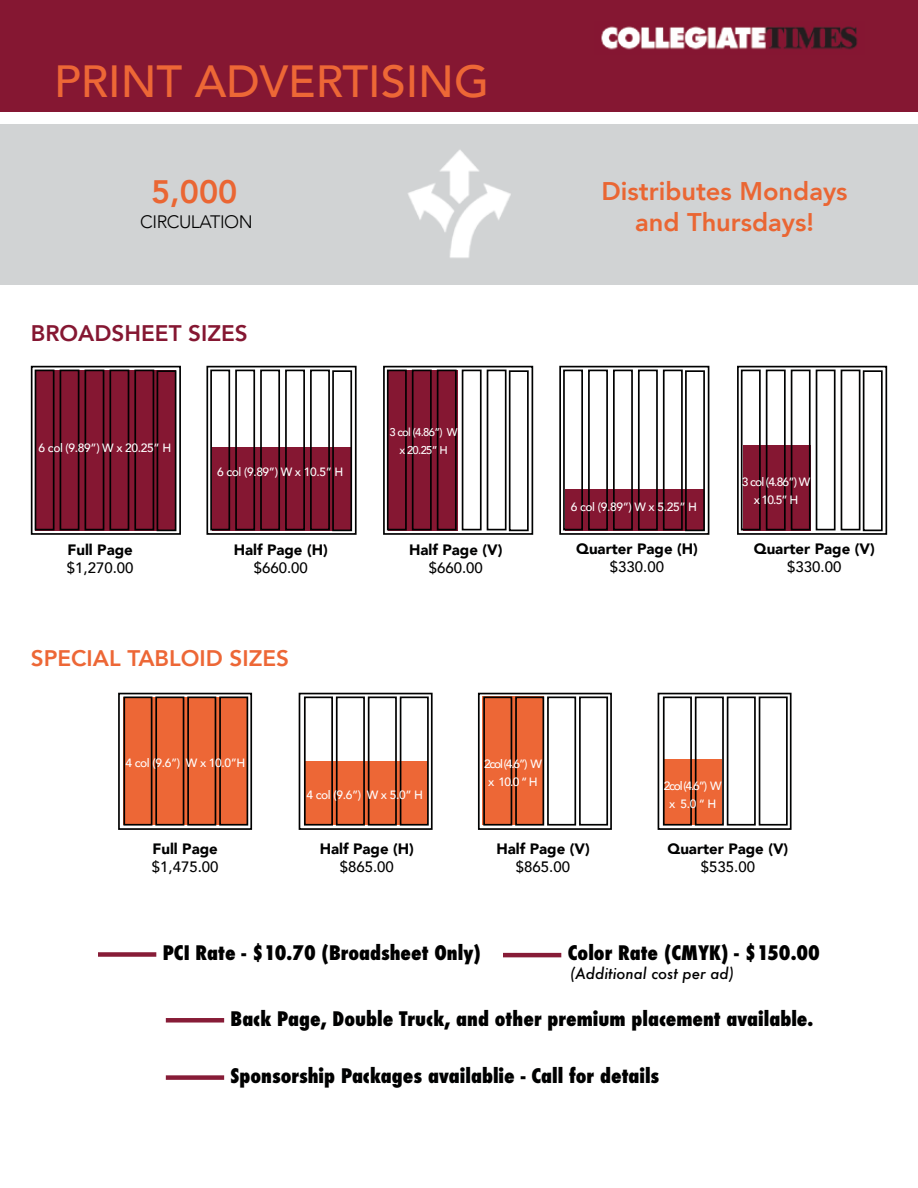
<style>
.page{position:relative;width:918px;height:1188px;background:#fff}
.page>*{position:absolute;margin:0;border:0;box-sizing:border-box;transform-origin:0 0}
.t1{font:500 45px "Avenir";color:#ed6736}
.t2{font:800 32.4px "Avenir";color:#ea6633}
.t3{font:800 25.5px/30.6px "Avenir";color:#ea6633;text-align:center}
.t4{font:800 22.5px "Avenir";color:#ed6736}
.t5{font:800 22.5px "Avenir";color:#851732}
.t6{font:800 condensed 19.5px "Futura";color:#000101}
.t7{font:800 condensed 19.5px "Futura";color:#000}
.t8{font:300 18px "Avenir";letter-spacing:-.025em;color:#000}
.t9{font:900 15px "Avenir";color:#000101}
.t10{font:500 15px "Avenir";color:#000101}
.t11{font:italic 500 15px "Futura";color:#000}
.t12{font:500 12px/18px "Avenir";letter-spacing:-.03em;color:#fff;text-align:center}
.t13{font:500 11.25px/18px "Avenir";letter-spacing:-.06em;color:#fff;text-align:center}
</style>
<div class="page">
<div style="left:663px;top:760px;width:59px;height:65px;background:#ed6736"></div>
<div style="left:483px;top:696px;width:61px;height:129px;background:#ed6736"></div>
<div style="left:304px;top:761px;width:123px;height:64px;background:#ed6736"></div>
<div style="left:124px;top:697px;width:123px;height:128px;background:#ed6736"></div>
<div style="left:743px;top:446px;width:68px;height:85px;background:#851732"></div>
<div style="left:565px;top:489px;width:138px;height:42px;background:#851732"></div>
<div style="left:389px;top:370px;width:69px;height:161px;background:#851732"></div>
<div style="left:212px;top:447px;width:139px;height:84px;background:#851732"></div>
<div style="left:35px;top:370px;width:141px;height:161px;background:#851732"></div>
<div style="left:299px;top:693px;width:134px;height:137px;border:2px solid #000101"></div>
<div style="left:304px;top:697px;width:29px;height:129px;border:2px solid #000101"></div>
<div style="left:336px;top:697px;width:29px;height:129px;border:2px solid #000101"></div>
<div style="left:368px;top:697px;width:29px;height:129px;border:2px solid #000101"></div>
<div style="left:400px;top:697px;width:29px;height:129px;border:2px solid #000101"></div>
<div style="left:206px;top:366px;width:151px;height:169px;border:2px solid #000101"></div>
<div style="left:210px;top:370px;width:20px;height:160px;border:2px solid #000101"></div>
<div style="left:235px;top:370px;width:20px;height:160px;border:2px solid #000101"></div>
<div style="left:260px;top:370px;width:20px;height:160px;border:2px solid #000101"></div>
<div style="left:285px;top:370px;width:20px;height:160px;border:2px solid #000101"></div>
<div style="left:310px;top:370px;width:20px;height:160px;border:2px solid #000101"></div>
<div style="left:332px;top:370px;width:20px;height:161px;border:2px solid #000101"></div>
<div style="left:0;top:0;width:918px;height:112px;background:#851732"></div>
<div style="left:31px;top:366px;width:150px;height:169px;border:2px solid #000101"></div>
<div style="left:35px;top:370px;width:20px;height:160px;border:2px solid #000101"></div>
<div style="left:60px;top:370px;width:19px;height:160px;border:2px solid #000101"></div>
<div style="left:85px;top:370px;width:19px;height:160px;border:2px solid #000101"></div>
<div style="left:109px;top:370px;width:20px;height:160px;border:2px solid #000101"></div>
<div style="left:134px;top:370px;width:20px;height:160px;border:2px solid #000101"></div>
<div style="left:157px;top:370px;width:19px;height:161px;border:2px solid #000101"></div>
<div style="left:383px;top:366px;width:150px;height:169px;border:2px solid #000101"></div>
<div style="left:387px;top:370px;width:20px;height:160px;border:2px solid #000101"></div>
<div style="left:412px;top:370px;width:20px;height:160px;border:2px solid #000101"></div>
<div style="left:437px;top:370px;width:20px;height:160px;border:2px solid #000101"></div>
<div style="left:462px;top:370px;width:20px;height:160px;border:2px solid #000101"></div>
<div style="left:487px;top:370px;width:20px;height:160px;border:2px solid #000101"></div>
<div style="left:509px;top:370px;width:20px;height:161px;border:2px solid #000101"></div>
<div style="left:559px;top:366px;width:150px;height:169px;border:2px solid #000101"></div>
<div style="left:563px;top:370px;width:20px;height:160px;border:2px solid #000101"></div>
<div style="left:588px;top:370px;width:20px;height:160px;border:2px solid #000101"></div>
<div style="left:613px;top:370px;width:20px;height:160px;border:2px solid #000101"></div>
<div style="left:638px;top:370px;width:20px;height:160px;border:2px solid #000101"></div>
<div style="left:663px;top:370px;width:20px;height:160px;border:2px solid #000101"></div>
<div style="left:685px;top:370px;width:20px;height:161px;border:2px solid #000101"></div>
<div style="left:737px;top:366px;width:150px;height:169px;border:2px solid #000101"></div>
<div style="left:741px;top:370px;width:20px;height:160px;border:2px solid #000101"></div>
<div style="left:766px;top:370px;width:20px;height:160px;border:2px solid #000101"></div>
<div style="left:791px;top:370px;width:20px;height:160px;border:2px solid #000101"></div>
<div style="left:816px;top:370px;width:20px;height:160px;border:2px solid #000101"></div>
<div style="left:841px;top:370px;width:19px;height:160px;border:2px solid #000101"></div>
<div style="left:863px;top:370px;width:20px;height:161px;border:2px solid #000101"></div>
<div style="left:118px;top:693px;width:134px;height:137px;border:2px solid #000101"></div>
<div style="left:123px;top:697px;width:29px;height:129px;border:2px solid #000101"></div>
<div style="left:155px;top:697px;width:29px;height:129px;border:2px solid #000101"></div>
<div style="left:187px;top:697px;width:29px;height:129px;border:2px solid #000101"></div>
<div style="left:219px;top:697px;width:29px;height:129px;border:2px solid #000101"></div>
<div style="left:478px;top:693px;width:134px;height:137px;border:2px solid #000101"></div>
<div style="left:483px;top:697px;width:29px;height:129px;border:2px solid #000101"></div>
<div style="left:515px;top:697px;width:29px;height:129px;border:2px solid #000101"></div>
<div style="left:547px;top:697px;width:29px;height:129px;border:2px solid #000101"></div>
<div style="left:579px;top:697px;width:29px;height:129px;border:2px solid #000101"></div>
<div style="left:658px;top:693px;width:134px;height:137px;border:2px solid #000101"></div>
<div style="left:663px;top:697px;width:29px;height:129px;border:2px solid #000101"></div>
<div style="left:695px;top:697px;width:29px;height:129px;border:2px solid #000101"></div>
<div style="left:727px;top:697px;width:29px;height:129px;border:2px solid #000101"></div>
<div style="left:759px;top:697px;width:29px;height:129px;border:2px solid #000101"></div>
<img style="left:601px;top:26px;width:257px;height:24px">
<hr style="left:503px;top:953px;width:58px;height:4px;background:#871c37">
<div style="left:98px;top:952px;width:58px;height:5px;background:#871c37"></div>
<div style="left:166px;top:1018px;width:58px;height:5px;background:#871c37"></div>
<div style="left:166px;top:1075px;width:58px;height:5px;background:#871c37"></div>
<div style="left:0;top:124px;width:918px;height:161px;background:#d1d3d4"></div>
<img style="left:408px;top:150px;width:103px;height:108px">
<h1 class="t1" style="left:54px;top:42px;width:437px">PRINT ADVERTISING</h1>
<h2 class="t2" style="left:151px;top:167px;width:88px">5,000</h2>
<h3 class="t8" style="left:140px;top:211px;width:114px">CIRCULATION</h3>
<h3 class="t5" style="left:31px;top:316px;width:219px">BROADSHEET SIZES</h3>
<p class="t12" style="left:39px;top:438px;width:134px">6 col (9.89”) W x 20.25” H</p>
<p class="t9" style="left:68px;top:537px;width:67px">Full Page</p>
<p class="t10" style="left:67px;top:554px;width:68px">$1,270.00</p>
<p class="t12" style="left:217px;top:463px;width:128px">6 col (9.89”) W x 10.5” H</p>
<p class="t9" style="left:234px;top:537px;width:96px">Half Page (H)</p>
<p class="t10" style="left:254px;top:554px;width:56px">$660.00</p>
<h3 class="t4" style="left:31px;top:640px;width:260px">SPECIAL TABLOID SIZES</h3>
<p class="t13" style="left:389px;top:423px;width:70px">3 col (4.86”) W x 20.25” H</p>
<p class="t9" style="left:409px;top:537px;width:95px">Half Page (V)</p>
<p class="t10" style="left:429px;top:554px;width:56px">$660.00</p>
<h3 class="t3" style="left:602px;top:176px;width:248px">Distributes Mondays and Thursdays!</h3>
<p class="t12" style="left:571px;top:497px;width:128px">6 col (9.89”) W x 5.25” H</p>
<p class="t9" style="left:576px;top:536px;width:123px">Quarter Page (H)</p>
<p class="t10" style="left:610px;top:554px;width:56px">$330.00</p>
<p class="t12" style="left:742px;top:472px;width:70px">3 col (4.86”) W x 10.5” H</p>
<p class="t9" style="left:754px;top:536px;width:122px">Quarter Page (V)</p>
<p class="t10" style="left:787px;top:554px;width:56px">$330.00</p>
<p class="t12" style="left:126px;top:753px;width:122px">4 col (9.6”) W x 10.0”H</p>
<p class="t12" style="left:484px;top:754px;width:59px">2col (4.6”) W x 10.0 “ H</p>
<p class="t12" style="left:306px;top:785px;width:118px">4 col (9.6”) W x 5.0” H</p>
<p class="t12" style="left:664px;top:776px;width:59px">2col (4.6”) W x 5.0 “ H</p>
<p class="t9" style="left:153px;top:835px;width:67px">Full Page</p>
<p class="t10" style="left:152px;top:853px;width:68px">$1,475.00</p>
<p class="t9" style="left:320px;top:835px;width:96px">Half Page (H)</p>
<p class="t10" style="left:340px;top:853px;width:56px">$865.00</p>
<p class="t9" style="left:496px;top:835px;width:95px">Half Page (V)</p>
<p class="t10" style="left:516px;top:853px;width:56px">$865.00</p>
<p class="t9" style="left:668px;top:835px;width:122px">Quarter Page (V)</p>
<p class="t10" style="left:701px;top:853px;width:56px">$535.00</p>
<h3 class="t7" style="left:163px;top:940px;width:320px">PCI Rate - $10.70 (Broadsheet Only)</h3>
<h3 class="t7" style="left:568px;top:940px;width:254px">Color Rate (CMYK) - $150.00</h3>
<p class="t11" style="left:570px;top:963px;width:165px">(Additional cost per ad)</p>
<h3 class="t6" style="left:231px;top:1005px;width:584px">Back Page, Double Truck, and other premium placement available.</h3>
<h3 class="t6" style="left:231px;top:1063px;width:430px">Sponsorship Packages availablie - Call for details</h3>
</div>
